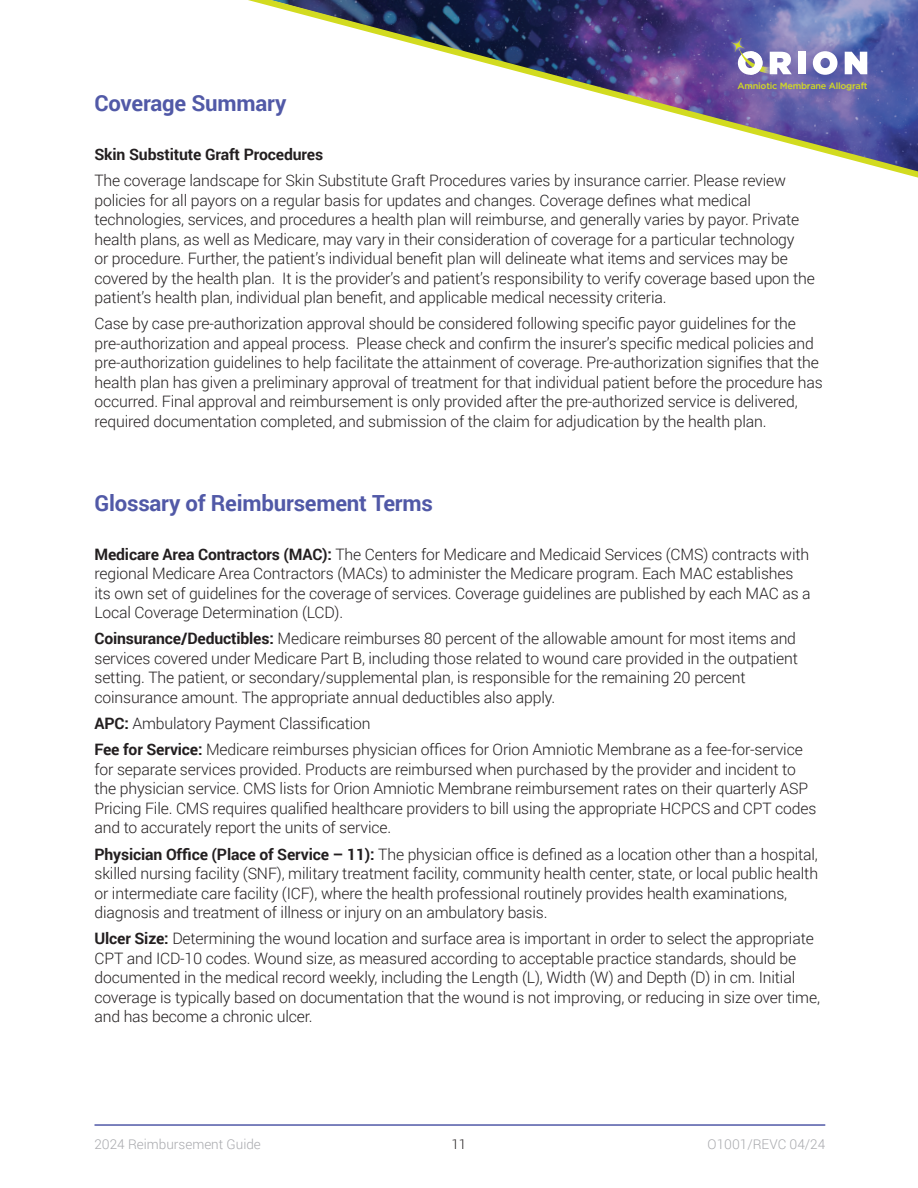
<style>
.page{position:relative;width:918px;height:1188px;background:#fff}
.page>*{position:absolute;margin:0;border:0;box-sizing:border-box;transform-origin:0 0}
.t1{font:700 22.2px "Roboto";letter-spacing:-.01em;color:#5159a7}
.t2{font:300 15.75px/19.5px "Roboto";letter-spacing:-.01em;color:#231f20}
.t3{font:700 15.75px "Roboto";letter-spacing:-.01em;color:#231f20}
.t4{font:300 13.5px "Roboto";color:#a8a9ad}
.t5{font:300 13.5px "Roboto";color:#231f20}
.t6{font:500 9px "Gotham";letter-spacing:-.025em;color:#d2db20}
.s1{font-weight:700}
</style>
<div class="page">
<svg style="left:248px;top:0;width:670px;height:178px"></svg>
<hr style="left:94px;top:1124px;width:731px;height:2px;background:#5159a7">
<div style="left:717px;top:25px;width:167px;height:81px;background:#4c479d;opacity:.75"></div>
<div style="left:798px;top:52px;width:8px;height:22px;background:#fff"></div>
<svg style="left:813px;top:51px;width:25px;height:24px"></svg>
<svg style="left:845px;top:52px;width:22px;height:22px"></svg>
<img style="left:727px;top:34px;width:22px;height:23px">
<svg style="left:731px;top:39px;width:61px;height:36px"></svg>
<p class="t6" style="left:738px;top:80px;width:132px">Amniotic Membrane Allograft</p>
<h1 class="t1" style="left:94px;top:88px;width:193px">Coverage Summary</h1>
<p class="t3" style="left:94px;top:143px;width:230px">Skin Substitute Graft Procedures</p>
<p class="t2" style="left:94px;top:170px;width:722px">The coverage landscape for Skin Substitute Graft Procedures varies by insurance carrier. Please review policies for all payors on a regular basis for updates and changes. Coverage defines what medical technologies, services, and procedures a health plan will reimburse, and generally varies by payor. Private health plans, as well as Medicare, may vary in their consideration of coverage for a particular technology<br>or procedure. Further, the patient’s individual benefit plan will delineate what items and services may be covered by the health plan. It is the provider’s and patient’s responsibility to verify coverage based upon the patient’s health plan, individual plan benefit, and applicable medical necessity criteria.</p>
<p class="t2" style="left:94px;top:314px;width:730px">Case by case pre-authorization approval should be considered following specific payor guidelines for the pre-authorization and appeal process. Please check and confirm the insurer’s specific medical policies and pre-authorization guidelines to help facilitate the attainment of coverage. Pre-authorization signifies that the health plan has given a preliminary approval of treatment for that individual patient before the procedure has occurred. Final approval and reimbursement is only provided after the pre-authorized service is delivered, required documentation completed, and submission of the claim for adjudication by the health plan.</p>
<h1 class="t1" style="left:94px;top:487px;width:340px">Glossary of Reimbursement Terms</h1>
<p class="t2" style="left:94px;top:544px;width:718px"><span class="s1">Medicare Area Contractors (MAC):</span> The Centers for Medicare and Medicaid Services (CMS) contracts with regional Medicare Area Contractors (MACs) to administer the Medicare program. Each MAC establishes its own set of guidelines for the coverage of services. Coverage guidelines are published by each MAC as a Local Coverage Determination (LCD).</p>
<p class="t2" style="left:94px;top:628px;width:705px"><span class="s1">Coinsurance/Deductibles:</span> Medicare reimburses 80 percent of the allowable amount for most items and services covered under Medicare Part B, including those related to wound care provided in the outpatient setting. The patient, or secondary/supplemental plan, is responsible for the remaining 20 percent coinsurance amount. The appropriate annual deductibles also apply.</p>
<p class="t2" style="left:94px;top:710px;width:710px;line-height:26.2px"><span class="s1">APC:</span> Ambulatory Payment Classification<br><span class="s1">Fee for Service:</span> Medicare reimburses physician offices for Orion Amniotic Membrane as a fee-for-service</p>
<p class="t2" style="left:94px;top:759px;width:723px">for separate services provided. Products are reimbursed when purchased by the provider and incident to the physician service. CMS lists for Orion Amniotic Membrane reimbursement rates on their quarterly ASP Pricing File. CMS requires qualified healthcare providers to bill using the appropriate HCPCS and CPT codes and to accurately report the units of service.</p>
<p class="t2" style="left:94px;top:844px;width:725px"><span class="s1">Physician Office (Place of Service – 11):</span> The physician office is defined as a location other than a hospital, skilled nursing facility (SNF), military treatment facility, community health center, state, or local public health or intermediate care facility (ICF), where the health professional routinely provides health examinations, diagnosis and treatment of illness or injury on an ambulatory basis.</p>
<p class="t2" style="left:94px;top:928px;width:727px"><span class="s1">Ulcer Size:</span> Determining the wound location and surface area is important in order to select the appropriate CPT and ICD-10 codes. Wound size, as measured according to acceptable practice standards, should be documented in the medical record weekly, including the Length (L), Width (W) and Depth (D) in cm. Initial coverage is typically based on documentation that the wound is not improving, or reducing in size over time, and has become a chronic ulcer.</p>
<p class="t4" style="left:94px;top:1135px;width:168px">2024 Reimbursement Guide</p>
<p class="t5" style="left:452px;top:1135px;width:16px">11</p>
<p class="t4" style="left:708px;top:1135px;width:119px">O1001/REVC 04/24</p>
</div>
